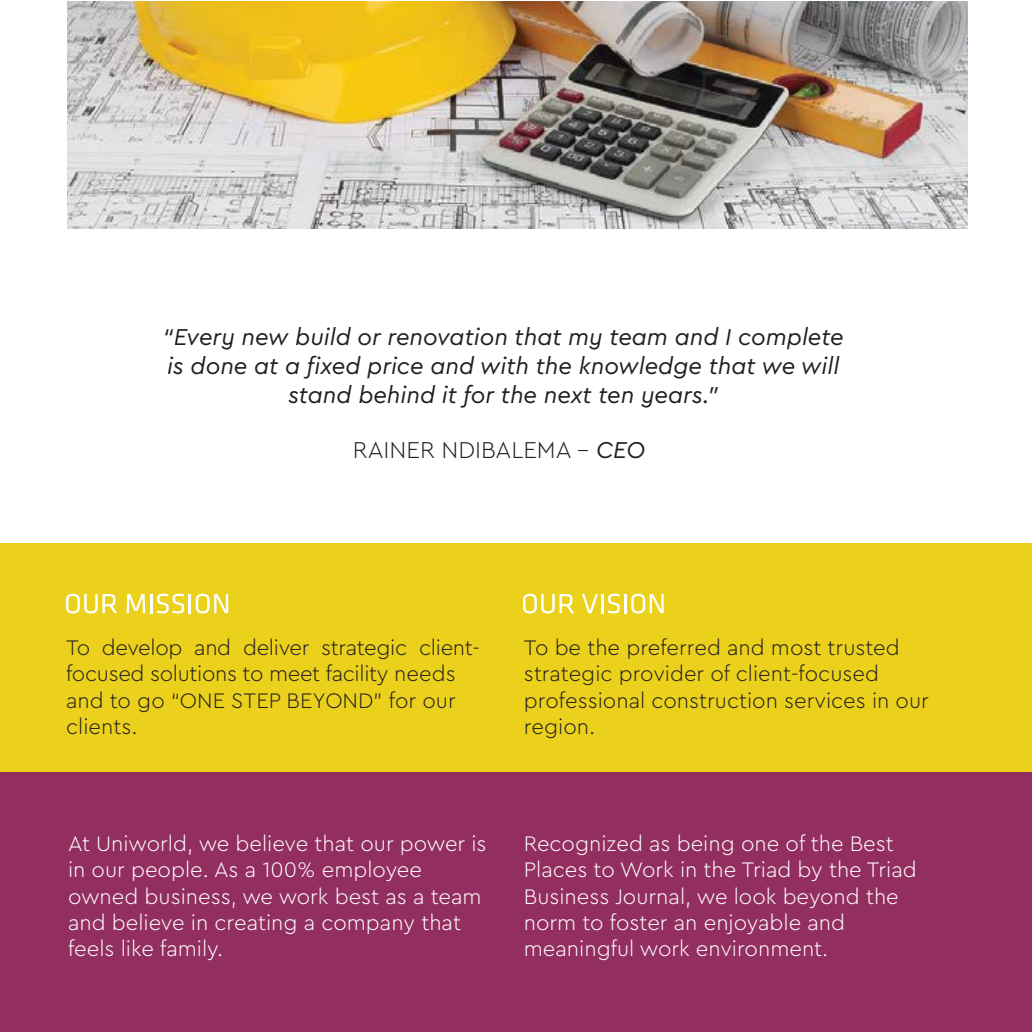
<style>
.page{position:relative;width:1032px;height:1032px;background:#fff}
.page>*{position:absolute;margin:0;border:0;box-sizing:border-box;transform-origin:0 0}
.t1{font:italic 24px/28.8px "Cera Pro";color:#231f20;text-align:center}
.t2{font:300 24px "Cera Pro";color:#231f20}
.t3{font:300 22px/26.4px "Cera Pro";color:#fff}
.t4{font:300 22px/26.4px "Cera Pro";color:#231f20}
.s1{font-weight:400;font-style:italic}
</style>
<div class="page">
<div style="left:0;top:543px;width:1032px;height:229px;background:#ecd11c"></div>
<div style="left:0;top:772px;width:1032px;height:260px;background:#932e61"></div>
<svg style="left:66px;top:594px;width:51px;height:19px"></svg>
<svg style="left:127px;top:594px;width:101px;height:19px"></svg>
<svg style="left:523px;top:594px;width:51px;height:19px"></svg>
<svg style="left:582px;top:594px;width:38px;height:19px"></svg>
<hr style="left:624px;top:594px;width:3px;height:19px;background:#fff">
<svg style="left:631px;top:594px;width:33px;height:19px"></svg>
<img style="left:67px;top:2px;width:900px;height:226px">
<p class="t1" style="left:163px;top:322px;width:683px">“Every new build or renovation that my team and I complete is done at a fixed price and with the knowledge that we will stand behind it for the next ten years.”</p>
<p class="t2" style="left:353px;top:434px;width:294px">RAINER NDIBALEMA – <span class="s1">CEO</span></p>
<p class="t4" style="left:66px;top:633px;width:415px">To develop and deliver strategic client&shy;focused solutions to meet facility needs and to go “ONE STEP BEYOND” for our clients.</p>
<p class="t4" style="left:524px;top:633px;width:406px">To be the preferred and most trusted strategic provider of client-focused professional construction services in our region.</p>
<p class="t3" style="left:68px;top:829px;width:420px">At Uniworld, we believe that our power is in our people. As a 100% employee owned business, we work best as a team and believe in creating a company that feels like family.</p>
<p class="t3" style="left:524px;top:829px;width:394px">Recognized as being one of the Best Places to Work in the Triad by the Triad Business Journal, we look beyond the norm to foster an enjoyable and meaningful work environment.</p>
</div>
